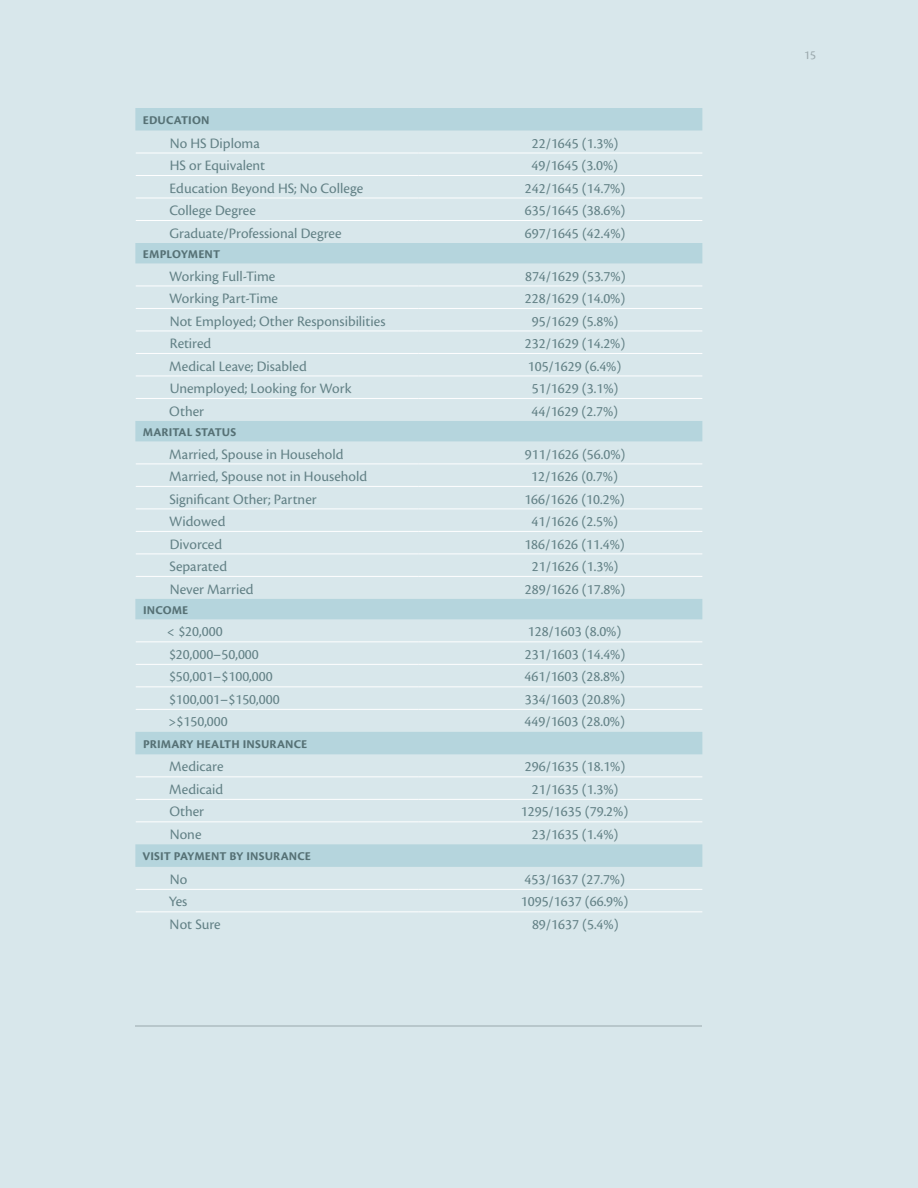
<style>
.page{position:relative;width:918px;height:1188px;background:#d8e7eb}
.page>*{position:absolute;margin:0;border:0;box-sizing:border-box;transform-origin:0 0}
.TBL2{font:15px "Cronos Pro";color:#638186}
.TBL2-2{font:15px "Cronos Pro";color:#638186}
.t1{font:12.75px "Cronos Pro";color:#9aa8ac}
.TBL1{font:12.3px "Cronos Pro Bold Capt";letter-spacing:.01em;color:#567175}
</style>
<div class="page">
<svg style="left:135px;top:108px;width:567px;height:759px"></svg>
<hr style="left:136px;top:153px;width:283px;height:1px;background:#fff">
<hr style="left:419px;top:153px;width:283px;height:1px;background:#fff">
<hr style="left:136px;top:175px;width:283px;height:1px;background:#fff">
<hr style="left:419px;top:175px;width:283px;height:1px;background:#fff">
<hr style="left:136px;top:198px;width:283px;height:1px;background:#fff">
<hr style="left:419px;top:198px;width:283px;height:1px;background:#fff">
<hr style="left:136px;top:286px;width:283px;height:1px;background:#fff">
<hr style="left:419px;top:286px;width:283px;height:1px;background:#fff">
<hr style="left:136px;top:308px;width:283px;height:1px;background:#fff">
<hr style="left:419px;top:308px;width:283px;height:1px;background:#fff">
<hr style="left:136px;top:331px;width:283px;height:1px;background:#fff">
<hr style="left:419px;top:331px;width:283px;height:1px;background:#fff">
<hr style="left:136px;top:353px;width:283px;height:1px;background:#fff">
<hr style="left:419px;top:353px;width:283px;height:1px;background:#fff">
<hr style="left:136px;top:376px;width:283px;height:1px;background:#fff">
<hr style="left:419px;top:376px;width:283px;height:1px;background:#fff">
<hr style="left:136px;top:398px;width:283px;height:1px;background:#fff">
<hr style="left:419px;top:398px;width:283px;height:1px;background:#fff">
<hr style="left:136px;top:464px;width:283px;height:1px;background:#fff">
<hr style="left:419px;top:464px;width:283px;height:1px;background:#fff">
<hr style="left:136px;top:486px;width:283px;height:1px;background:#fff">
<hr style="left:419px;top:486px;width:283px;height:1px;background:#fff">
<hr style="left:136px;top:509px;width:283px;height:1px;background:#fff">
<hr style="left:419px;top:509px;width:283px;height:1px;background:#fff">
<hr style="left:136px;top:531px;width:283px;height:1px;background:#fff">
<hr style="left:419px;top:531px;width:283px;height:1px;background:#fff">
<hr style="left:136px;top:554px;width:283px;height:1px;background:#fff">
<hr style="left:419px;top:554px;width:283px;height:1px;background:#fff">
<hr style="left:136px;top:576px;width:283px;height:1px;background:#fff">
<hr style="left:419px;top:576px;width:283px;height:1px;background:#fff">
<hr style="left:136px;top:641px;width:283px;height:1px;background:#fff">
<hr style="left:419px;top:641px;width:283px;height:1px;background:#fff">
<hr style="left:136px;top:664px;width:283px;height:1px;background:#fff">
<hr style="left:419px;top:664px;width:283px;height:1px;background:#fff">
<hr style="left:136px;top:686px;width:283px;height:1px;background:#fff">
<hr style="left:419px;top:686px;width:283px;height:1px;background:#fff">
<hr style="left:136px;top:709px;width:283px;height:1px;background:#fff">
<hr style="left:419px;top:709px;width:283px;height:1px;background:#fff">
<hr style="left:136px;top:776px;width:283px;height:1px;background:#fff">
<hr style="left:419px;top:776px;width:283px;height:1px;background:#fff">
<hr style="left:136px;top:799px;width:283px;height:1px;background:#fff">
<hr style="left:419px;top:799px;width:283px;height:1px;background:#fff">
<hr style="left:136px;top:821px;width:283px;height:1px;background:#fff">
<hr style="left:419px;top:821px;width:283px;height:1px;background:#fff">
<hr style="left:136px;top:889px;width:283px;height:1px;background:#fff">
<hr style="left:419px;top:889px;width:283px;height:1px;background:#fff">
<hr style="left:136px;top:911px;width:283px;height:1px;background:#fff">
<hr style="left:419px;top:911px;width:283px;height:1px;background:#fff">
<hr style="left:136px;top:220px;width:283px;height:1px;background:#fff">
<hr style="left:419px;top:220px;width:283px;height:1px;background:#fff">
<hr style="left:135px;top:1026px;width:567px;height:1px;background:#9aa8ac">
<p class="TBL1" style="left:143px;top:113px;width:68px">EDUCATION</p>
<p class="TBL2" style="left:170px;top:134px;width:92px">No HS Diploma</p>
<p class="TBL2" style="left:532px;top:134px;width:88px">22/1645 (1.3%)</p>
<p class="TBL2" style="left:170px;top:157px;width:97px">HS or Equivalent</p>
<p class="TBL2" style="left:531px;top:157px;width:88px">49/1645 (3.0%)</p>
<p class="TBL2" style="left:170px;top:179px;width:195px">Education Beyond HS; No College</p>
<p class="TBL2" style="left:525px;top:179px;width:102px">242/1645 (14.7%)</p>
<p class="TBL2" style="left:169px;top:202px;width:88px">College Degree</p>
<p class="TBL2" style="left:525px;top:202px;width:102px">635/1645 (38.6%)</p>
<p class="TBL2" style="left:169px;top:224px;width:174px">Graduate/Professional Degree</p>
<p class="TBL2" style="left:525px;top:224px;width:102px">697/1645 (42.4%)</p>
<p class="TBL1" style="left:143px;top:247px;width:79px">EMPLOYMENT</p>
<p class="TBL2" style="left:169px;top:267px;width:108px">Working Full-Time</p>
<p class="TBL2" style="left:525px;top:267px;width:102px">874/1629 (53.7%)</p>
<p class="TBL2" style="left:169px;top:290px;width:110px">Working Part-Time</p>
<p class="TBL2" style="left:525px;top:290px;width:102px">228/1629 (14.0%)</p>
<p class="TBL2" style="left:170px;top:312px;width:217px">Not Employed; Other Responsibilities</p>
<p class="TBL2" style="left:532px;top:312px;width:88px">95/1629 (5.8%)</p>
<p class="TBL2" style="left:170px;top:335px;width:43px">Retired</p>
<p class="TBL2" style="left:525px;top:335px;width:102px">232/1629 (14.2%)</p>
<p class="TBL2" style="left:169px;top:357px;width:139px">Medical Leave; Disabled</p>
<p class="TBL2" style="left:528px;top:357px;width:95px">105/1629 (6.4%)</p>
<p class="TBL2" style="left:170px;top:380px;width:183px">Unemployed; Looking for Work</p>
<p class="TBL2" style="left:532px;top:380px;width:88px">51/1629 (3.1%)</p>
<p class="TBL2" style="left:169px;top:402px;width:36px">Other</p>
<p class="TBL2" style="left:531px;top:402px;width:88px">44/1629 (2.7%)</p>
<p class="TBL1" style="left:143px;top:425px;width:95px">MARITAL STATUS</p>
<p class="TBL2" style="left:169px;top:445px;width:176px">Married, Spouse in Household</p>
<p class="TBL2" style="left:525px;top:445px;width:102px">911/1626 (56.0%)</p>
<p class="TBL2" style="left:169px;top:468px;width:199px">Married, Spouse not in Household</p>
<p class="TBL2" style="left:531px;top:468px;width:88px">12/1626 (0.7%)</p>
<p class="TBL2" style="left:169px;top:490px;width:149px">Significant Other; Partner</p>
<p class="TBL2" style="left:524px;top:490px;width:102px">166/1626 (10.2%)</p>
<p class="TBL2" style="left:169px;top:513px;width:58px">Widowed</p>
<p class="TBL2" style="left:531px;top:513px;width:88px">41/1626 (2.5%)</p>
<p class="TBL2" style="left:170px;top:535px;width:54px">Divorced</p>
<p class="TBL2" style="left:524px;top:535px;width:102px">186/1626 (11.4%)</p>
<p class="TBL2" style="left:169px;top:558px;width:59px">Separated</p>
<p class="TBL2" style="left:532px;top:558px;width:88px">21/1626 (1.3%)</p>
<p class="TBL2" style="left:170px;top:580px;width:85px">Never Married</p>
<p class="TBL2" style="left:525px;top:580px;width:102px">289/1626 (17.8%)</p>
<p class="TBL1" style="left:143px;top:603px;width:47px">INCOME</p>
<p class="TBL2" style="left:167px;top:623px;width:58px">&lt; $20,000</p>
<p class="TBL2" style="left:528px;top:623px;width:95px">128/1603 (8.0%)</p>
<p class="TBL2" style="left:169px;top:646px;width:91px">$20,000–50,000</p>
<p class="TBL2" style="left:525px;top:646px;width:102px">231/1603 (14.4%)</p>
<p class="TBL2" style="left:169px;top:668px;width:105px">$50,001–$100,000</p>
<p class="TBL2" style="left:525px;top:668px;width:102px">461/1603 (28.8%)</p>
<p class="TBL2" style="left:169px;top:691px;width:112px">$100,001–$150,000</p>
<p class="TBL2" style="left:525px;top:691px;width:102px">334/1603 (20.8%)</p>
<p class="TBL2" style="left:168px;top:713px;width:61px">&gt;$150,000</p>
<p class="TBL2" style="left:525px;top:713px;width:102px">449/1603 (28.0%)</p>
<p class="TBL1" style="left:143px;top:737px;width:166px">PRIMARY HEALTH INSURANCE</p>
<p class="TBL2" style="left:169px;top:758px;width:56px">Medicare</p>
<p class="TBL2" style="left:525px;top:758px;width:102px">296/1635 (18.1%)</p>
<p class="TBL2" style="left:169px;top:781px;width:56px">Medicaid</p>
<p class="TBL2" style="left:532px;top:781px;width:88px">21/1635 (1.3%)</p>
<p class="TBL2" style="left:169px;top:803px;width:36px">Other</p>
<p class="TBL2" style="left:521px;top:803px;width:109px">1295/1635 (79.2%)</p>
<p class="TBL2" style="left:170px;top:826px;width:33px">None</p>
<p class="TBL2" style="left:532px;top:826px;width:88px">23/1635 (1.4%)</p>
<p class="TBL1" style="left:143px;top:850px;width:170px">VISIT PAYMENT BY INSURANCE</p>
<p class="TBL2" style="left:170px;top:871px;width:19px">No</p>
<p class="TBL2-2" style="left:525px;top:871px;width:102px">453/1637 (27.7%)</p>
<p class="TBL2" style="left:169px;top:893px;width:20px">Yes</p>
<p class="TBL2-2" style="left:521px;top:893px;width:109px">1095/1637 (66.9%)</p>
<p class="TBL2" style="left:170px;top:916px;width:53px">Not Sure</p>
<p class="TBL2-2" style="left:532px;top:916px;width:88px">89/1637 (5.4%)</p>
<p class="t1" style="left:804px;top:48px;width:13px">15</p>
</div>
